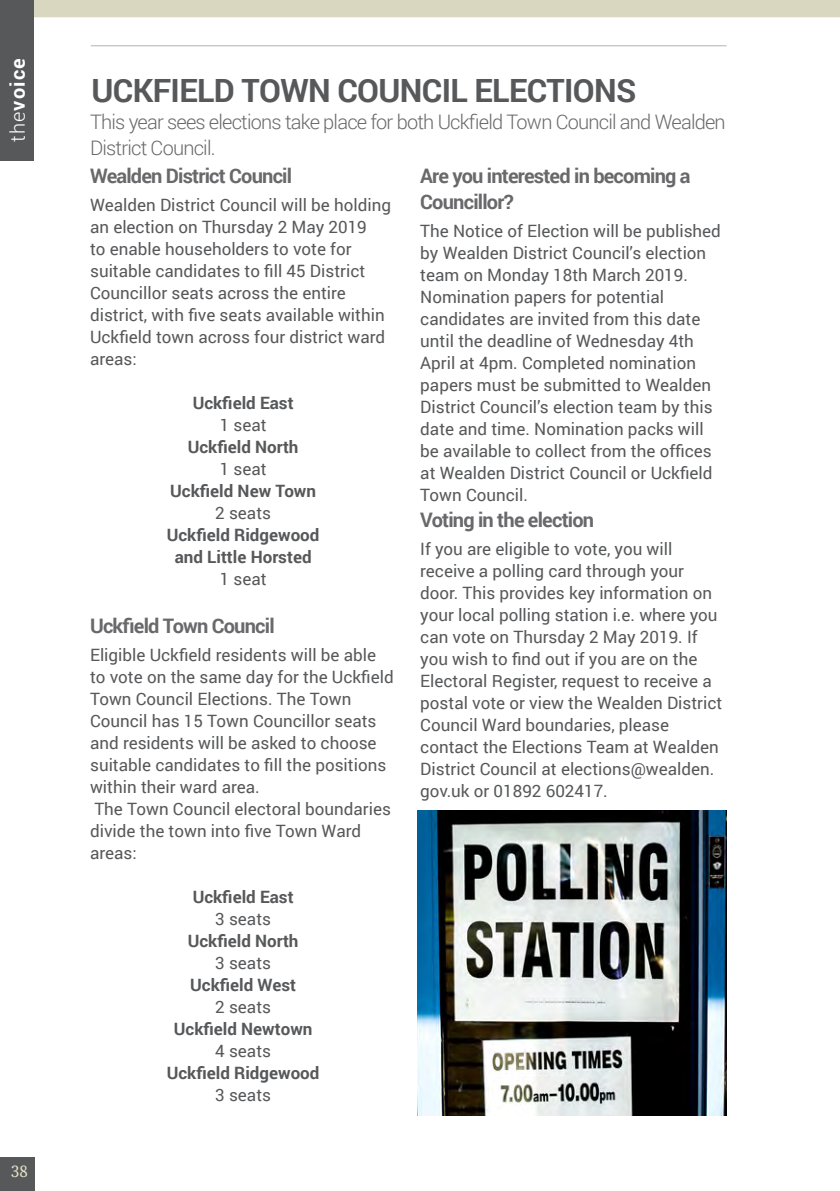
<style>
.page{position:relative;width:840px;height:1191px;background:#fff}
.page>*{position:absolute;margin:0;border:0;box-sizing:border-box;transform-origin:0 0}
.Heading_1{font:700 32px "Roboto";letter-spacing:-.02em;color:#57585a}
.Crosshead{font:700 20px/26px "Roboto";letter-spacing:-.04em;color:#69696c}
.First_Stand{font:300 20px/26px "Roboto";letter-spacing:-.04em;color:#69696c}
.Quotation{font:700 20px "Roboto";letter-spacing:.06em;color:#fff}
.Main_Body_Text{font:17px/22px "Roboto";color:#57585a}
.Main_Body_Text-2{font:700 17px "Roboto";color:#57585a}
.Heading{font:17px "Source Serif Pro";color:#e7e5cb}
.s1{font-weight:300}
</style>
<div class="page">
<hr style="left:91px;top:45px;width:635px;height:1px;background:#c7c8ca">
<div style="left:0;top:1157px;width:35px;height:34px;background:#57585a"></div>
<div style="left:33px;top:0;width:806px;height:17px;background:#d9d7bf"></div>
<div style="left:0;top:0;width:33px;height:160px;background:#57585a"></div>
<img style="left:418px;top:810px;width:308px;height:305px">
<p class="Quotation" style="left:3px;top:142px;width:86px;rotate:-90deg"><span class="s1">the</span>voice</p>
<p class="Heading" style="left:11px;top:1159px;width:18px">38</p>
<p class="Heading_1" style="left:91px;top:68px;width:546px">UCKFIELD TOWN COUNCIL ELECTIONS</p>
<p class="First_Stand" style="left:90px;top:108px;width:636px">This year sees elections take place for both Uckfield Town Council and Wealden<br>District Council.</p>
<p class="Crosshead" style="left:90px;top:162px;width:203px">Wealden District Council</p>
<p class="Main_Body_Text" style="left:90px;top:193px;width:302px">Wealden District Council will be holding an election on Thursday 2 May 2019<br>to enable householders to vote for suitable candidates to fill 45 District Councillor seats across the entire district, with five seats available within Uckfield town across four district ward areas:</p>
<p class="Main_Body_Text-2" style="left:192px;top:391px;width:102px">Uckfield East</p>
<p class="Main_Body_Text" style="left:219px;top:413px;width:48px">1 seat</p>
<p class="Main_Body_Text-2" style="left:188px;top:435px;width:112px">Uckfield North</p>
<p class="Main_Body_Text" style="left:219px;top:457px;width:48px">1 seat</p>
<p class="Main_Body_Text-2" style="left:170px;top:479px;width:147px">Uckfield New Town</p>
<p class="Main_Body_Text" style="left:215px;top:501px;width:57px">2 seats</p>
<p class="Main_Body_Text-2" style="left:167px;top:523px;width:154px">Uckfield Ridgewood</p>
<p class="Main_Body_Text-2" style="left:175px;top:545px;width:138px">and Little Horsted</p>
<p class="Main_Body_Text" style="left:219px;top:567px;width:48px">1 seat</p>
<p class="Crosshead" style="left:90px;top:612px;width:186px">Uckfield Town Council</p>
<p class="Main_Body_Text" style="left:90px;top:643px;width:305px">Eligible Uckfield residents will be able to vote on the same day for the Uckfield Town Council Elections. The Town Council has 15 Town Councillor seats and residents will be asked to choose suitable candidates to fill the positions within their ward area.</p>
<p class="Main_Body_Text" style="left:90px;top:797px;width:302px">The Town Council electoral boundaries divide the town into five Town Ward areas:</p>
<p class="Main_Body_Text-2" style="left:192px;top:884px;width:102px">Uckfield East</p>
<p class="Main_Body_Text" style="left:215px;top:907px;width:57px">3 seats</p>
<p class="Main_Body_Text-2" style="left:188px;top:928px;width:112px">Uckfield North</p>
<p class="Main_Body_Text" style="left:215px;top:951px;width:57px">3 seats</p>
<p class="Main_Body_Text-2" style="left:190px;top:972px;width:107px">Uckfield West</p>
<p class="Main_Body_Text" style="left:215px;top:995px;width:57px">2 seats</p>
<p class="Main_Body_Text-2" style="left:174px;top:1016px;width:140px">Uckfield Newtown</p>
<p class="Main_Body_Text" style="left:215px;top:1039px;width:57px">4 seats</p>
<p class="Main_Body_Text-2" style="left:167px;top:1060px;width:154px">Uckfield Ridgewood</p>
<p class="Main_Body_Text" style="left:215px;top:1083px;width:57px">3 seats</p>
<p class="Crosshead" style="left:420px;top:162px;width:272px">Are you interested in becoming a<br>Councillor?</p>
<p class="Main_Body_Text" style="left:420px;top:219px;width:302px">The Notice of Election will be published by Wealden District Council’s election team on Monday 18th March 2019.<br>Nomination papers for potential candidates are invited from this date until the deadline of Wednesday 4th April at 4pm. Completed nomination papers must be submitted to Wealden District Council’s election team by this date and time. Nomination packs will be available to collect from the offices at Wealden District Council or Uckfield Town Council.</p>
<p class="Crosshead" style="left:420px;top:506px;width:175px">Voting in the election</p>
<p class="Main_Body_Text" style="left:420px;top:537px;width:303px">If you are eligible to vote, you will receive a polling card through your door. This provides key information on your local polling station i.e. where you can vote on Thursday 2 May 2019. If you wish to find out if you are on the Electoral Register, request to receive a postal vote or view the Wealden District Council Ward boundaries, please contact the Elections Team at Wealden District Council at elections@wealden. gov.uk or 01892 602417.</p>
</div>
